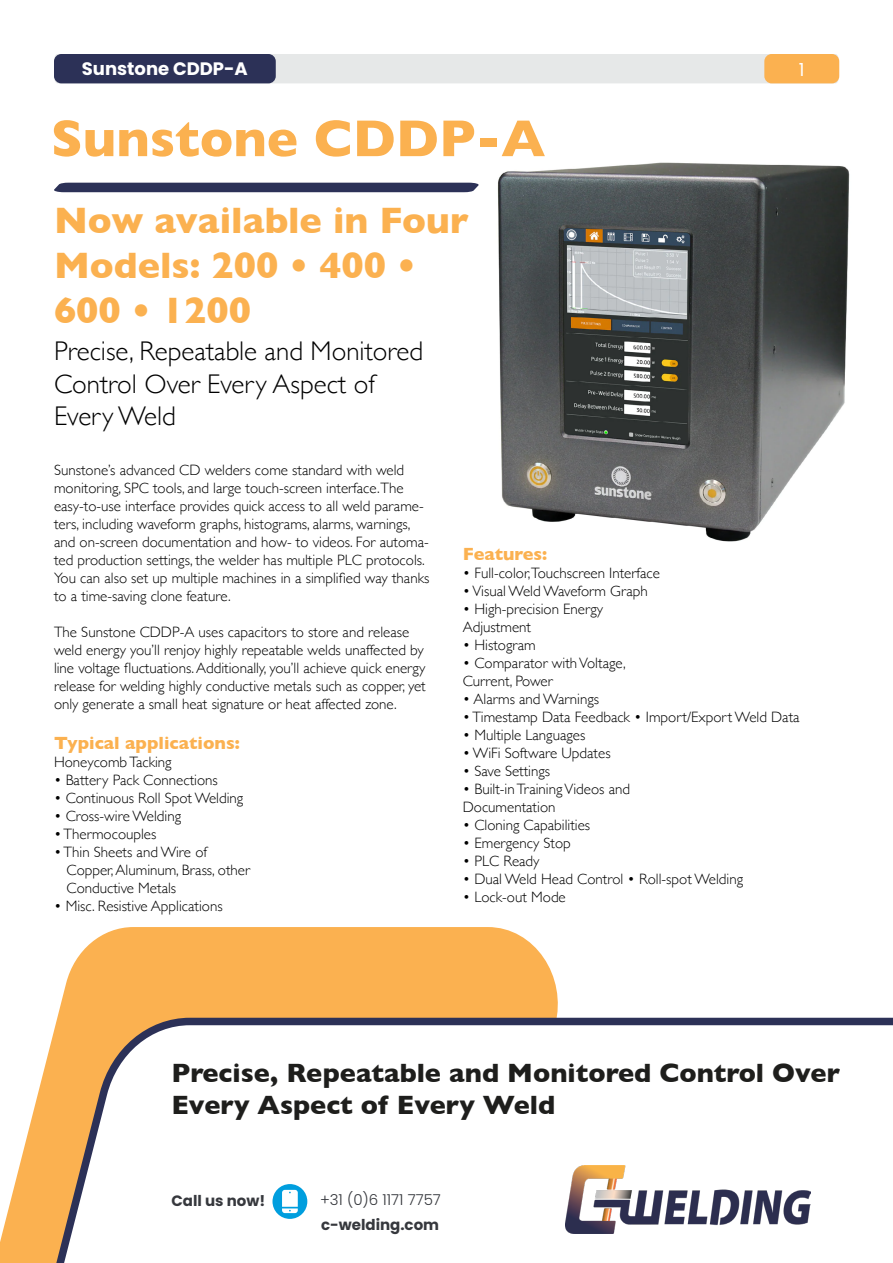
<style>
.page{position:relative;width:893px;height:1263px;background:#fff}
.page>*{position:absolute;margin:0;border:0;box-sizing:border-box;transform-origin:0 0}
.t1{font:700 52.5px "Gill Sans";color:#fbb150}
.t2{font:700 37.5px/45px "Gill Sans";color:#fbb150}
.t3{font:300 27px/32.4px "Gill Sans";color:#000}
.t4{font:700 27px/32.4px "Gill Sans";color:#1e1e1c}
.t5{font:700 18px "Gill Sans";color:#fbb150}
.t6{font:700 18px "Poppins";color:#fff}
.t7{font:18px "Poppins";color:#fff}
.t8{font:300 15px/18px "Gill Sans";color:#000}
.t9{font:700 15px "Poppins";color:#36383d}
.t10{font:300 15px "Poppins";color:#36383d}
</style>
<div class="page">
<div style="left:54px;top:54px;width:785px;height:29px;background:#e6e8e8"></div>
<div style="left:54px;top:54px;width:222px;height:29px;background:#2c3157;border-radius:7px"></div>
<div style="left:764px;top:54px;width:75px;height:29px;background:#fbb150;border-radius:7px"></div>
<div style="left:58px;top:927px;width:500px;height:87px;background:#fbb150"></div>
<svg style="left:0;top:1014px;width:893px;height:249px"></svg>
<img style="left:497px;top:162px;width:353px;height:380px">
<div style="left:54px;top:183px;width:425px;height:9px;background:#2c3157"></div>
<div style="left:272px;top:1184px;width:35px;height:35px;background:#009ede;border-radius:50%"></div>
<svg style="left:282px;top:1190px;width:16px;height:23px"></svg>
<img style="left:566px;top:1165px;width:245px;height:69px">
<p class="t6" style="left:82px;top:58px;width:168px">Sunstone CDDP-A</p>
<p class="t7" style="left:799px;top:59px;width:7px">1</p>
<h1 class="t1" style="left:51px;top:97px;width:496px">Sunstone CDDP-A</h1>
<h2 class="t2" style="left:54px;top:197px;width:416px">Now available in Four<br>Models: 200 • 400 •<br>600 • 1200</h2>
<h3 class="t3" style="left:54px;top:334px;width:371px">Precise, Repeatable and Monitored<br>Control Over Every Aspect of<br>Every Weld</h3>
<p class="t8" style="left:54px;top:461px;width:377px">Sunstone’s advanced CD welders come standard with weld monitoring, SPC tools, and large touch-screen interface.The easy-to-use interface provides quick access to all weld parame&shy;ters, including waveform graphs, histograms, alarms, warnings, and on-screen documentation and how- to videos. For automa&shy;ted production settings, the welder has multiple PLC protocols.<br>You can also set up multiple machines in a simplified way thanks to a time-saving clone feature.</p>
<p class="t8" style="left:54px;top:623px;width:373px">The Sunstone CDDP-A uses capacitors to store and release weld energy you’ll renjoy highly repeatable welds unaffected by line voltage fluctuations. Additionally, you’ll achieve quick energy release for welding highly conductive metals such as copper, yet only generate a small heat signature or heat affected zone.</p>
<p class="t5" style="left:54px;top:729px;width:187px">Typical applications:</p>
<p class="t8" style="left:54px;top:752px;width:119px">Honeycomb Tacking</p>
<p class="t8" style="left:54px;top:770px;width:165px">• Battery Pack Connections</p>
<p class="t8" style="left:54px;top:788px;width:191px">• Continuous Roll Spot Welding</p>
<p class="t8" style="left:54px;top:806px;width:129px">• Cross-wire Welding</p>
<p class="t8" style="left:54px;top:824px;width:104px">• Thermocouples</p>
<p class="t8" style="left:67px;top:842px;width:185px;text-indent:-13px">• Thin Sheets and Wire of<br>Copper, Aluminum, Brass, other<br>Conductive Metals</p>
<p class="t8" style="left:54px;top:896px;width:170px">• Misc. Resistive Applications</p>
<p class="t5" style="left:463px;top:540px;width:86px">Features:</p>
<p class="t8" style="left:463px;top:563px;width:199px">• Full-color,Touchscreen Interface</p>
<p class="t8" style="left:463px;top:581px;width:187px">• Visual Weld Waveform Graph</p>
<p class="t8" style="left:463px;top:599px;width:142px">• High-precision Energy<br>Adjustment</p>
<p class="t8" style="left:463px;top:635px;width:74px">• Histogram</p>
<p class="t8" style="left:463px;top:653px;width:164px">• Comparator with Voltage,<br>Current, Power</p>
<p class="t8" style="left:463px;top:689px;width:138px">• Alarms and Warnings</p>
<p class="t8" style="left:463px;top:707px;width:338px">• Timestamp Data Feedback • Import/Export Weld Data</p>
<p class="t8" style="left:463px;top:725px;width:124px">• Multiple Languages</p>
<p class="t8" style="left:463px;top:743px;width:149px">• WiFi Software Updates</p>
<p class="t8" style="left:463px;top:761px;width:89px">• Save Settings</p>
<p class="t8" style="left:463px;top:779px;width:169px">• Built-in Training Videos and<br>Documentation</p>
<p class="t8" style="left:463px;top:815px;width:129px">• Cloning Capabilities</p>
<p class="t8" style="left:463px;top:833px;width:110px">• Emergency Stop</p>
<p class="t8" style="left:463px;top:851px;width:78px">• PLC Ready</p>
<p class="t8" style="left:463px;top:869px;width:282px">• Dual Weld Head Control • Roll-spot Welding</p>
<p class="t8" style="left:463px;top:887px;width:105px">• Lock-out Mode</p>
<h3 class="t4" style="left:171px;top:1056px;width:670px">Precise, Repeatable and Monitored Control Over<br>Every Aspect of Every Weld</h3>
<p class="t9" style="left:171px;top:1192px;width:95px">Call us now!</p>
<p class="t10" style="left:320px;top:1190px;width:122px">+31 (0)6 1171 7757</p>
<p class="t9" style="left:321px;top:1216px;width:120px">c-welding.com</p>
</div>
